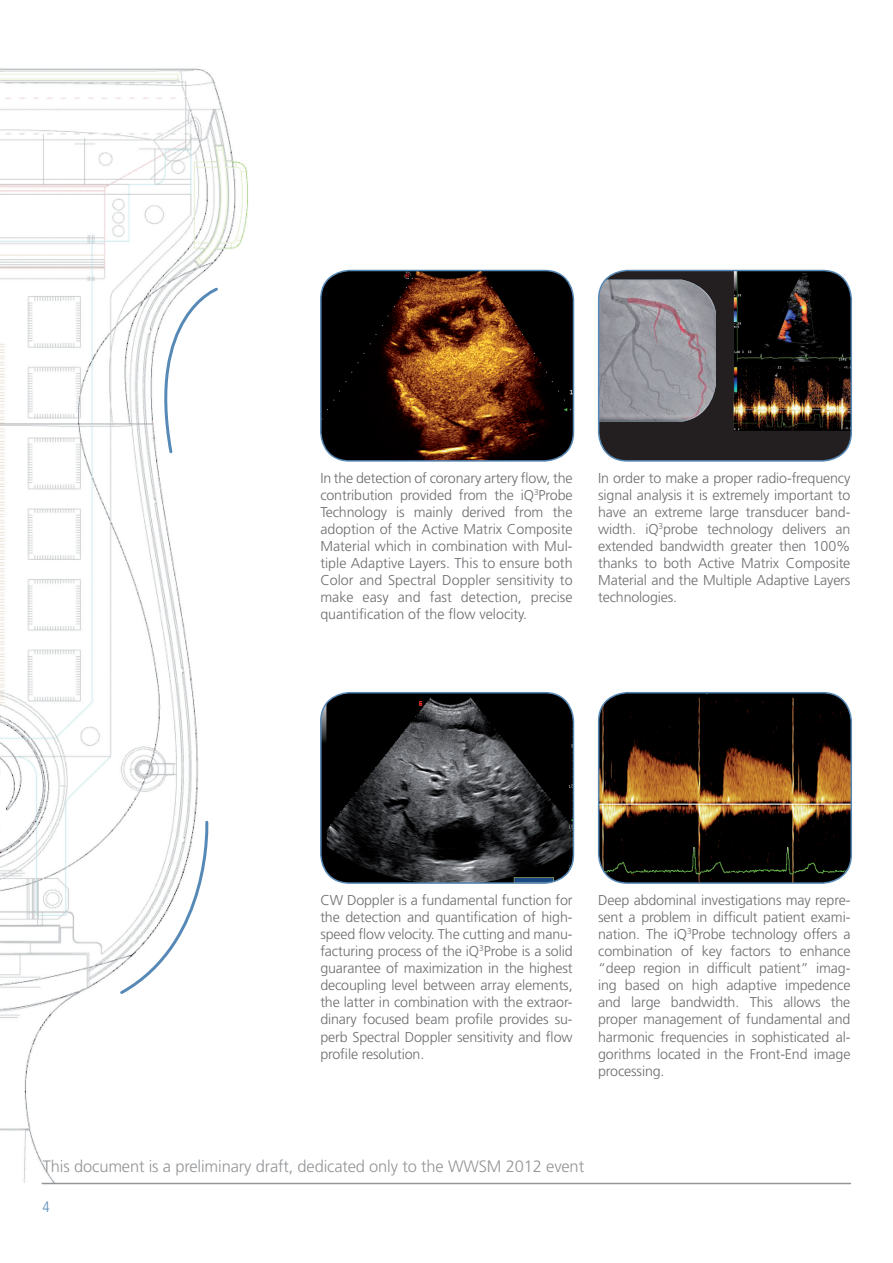
<style>
.page{position:relative;width:893px;height:1263px;background:#fff}
.page>*{position:absolute;margin:0;border:0;box-sizing:border-box;transform-origin:0 0}
.t1{font:300 16.5px "Frutiger LT Std";letter-spacing:-.01em;color:#939598}
.t2{font:300 condensed 15px "Frutiger LT Std";color:#5789b7}
.t3{font:300 14.25px/17.1px "Frutiger LT Std";letter-spacing:-.01em;color:#6c6d70;text-align:justify}
</style>
<div class="page">
<hr style="left:42px;top:1183px;width:808px;height:1px;background:#939598">
<img style="left:0;top:68px;width:295px;height:1115px">
<svg style="left:147px;top:286px;width:72px;height:169px"></svg>
<svg style="left:118px;top:819px;width:94px;height:177px"></svg>
<img style="left:321px;top:270px;width:252px;height:191px">
<div style="left:320px;top:270px;width:254px;height:192px;border:2px solid #5789b7;border-radius:29px"></div>
<div style="left:599px;top:270px;width:252px;height:191px;background:#231f20;border-radius:29px"></div>
<img style="left:599px;top:280px;width:117px;height:142px">
<img style="left:734px;top:270px;width:117px;height:161px">
<div style="left:598px;top:270px;width:254px;height:192px;border:2px solid #5789b7;border-radius:29px"></div>
<img style="left:321px;top:693px;width:252px;height:190px">
<div style="left:320px;top:692px;width:254px;height:192px;border:2px solid #5789b7;border-radius:29px"></div>
<img style="left:599px;top:693px;width:252px;height:190px">
<div style="left:598px;top:692px;width:254px;height:192px;border:2px solid #5789b7;border-radius:29px"></div>
<p class="t3" style="left:320px;top:469px;width:254px">In the detection of coronary artery flow, the contribution provided from the iQ<sup>3</sup>Probe Technology is mainly derived from the adoption of the Active Matrix Composite Material which in combination with Mul&shy;tiple Adaptive Layers. This to ensure both Color and Spectral Doppler sensitivity to make easy and fast detection, precise quantification of the flow velocity.</p>
<p class="t3" style="left:598px;top:469px;width:254px">In order to make a proper radio-frequency signal analysis it is extremely important to have an extreme large transducer band&shy;width. iQ<sup>3</sup>probe technology delivers an extended bandwidth greater then 100% thanks to both Active Matrix Composite Material and the Multiple Adaptive Layers technologies.</p>
<p class="t3" style="left:320px;top:891px;width:254px">CW Doppler is a fundamental function for the detection and quantification of high&shy;speed flow velocity. The cutting and manu&shy;facturing process of the iQ<sup>3</sup>Probe is a solid guarantee of maximization in the highest decoupling level between array elements, the latter in combination with the extraor&shy;dinary focused beam profile provides su&shy;perb Spectral Doppler sensitivity and flow profile resolution.</p>
<p class="t3" style="left:598px;top:891px;width:254px">Deep abdominal investigations may repre&shy;sent a problem in difficult patient exami&shy;nation. The iQ<sup>3</sup>Probe technology offers a combination of key factors to enhance “deep region in difficult patient” imag&shy;ing based on high adaptive impedence and large bandwidth. This allows the proper management of fundamental and harmonic frequencies in sophisticated al&shy;gorithms located in the Front-End image processing.</p>
<p class="t1" style="left:43px;top:1157px;width:543px">This document is a preliminary draft, dedicated only to the WWSM 2012 event</p>
<p class="t2" style="left:43px;top:1199px;width:9px">4</p>
</div>
